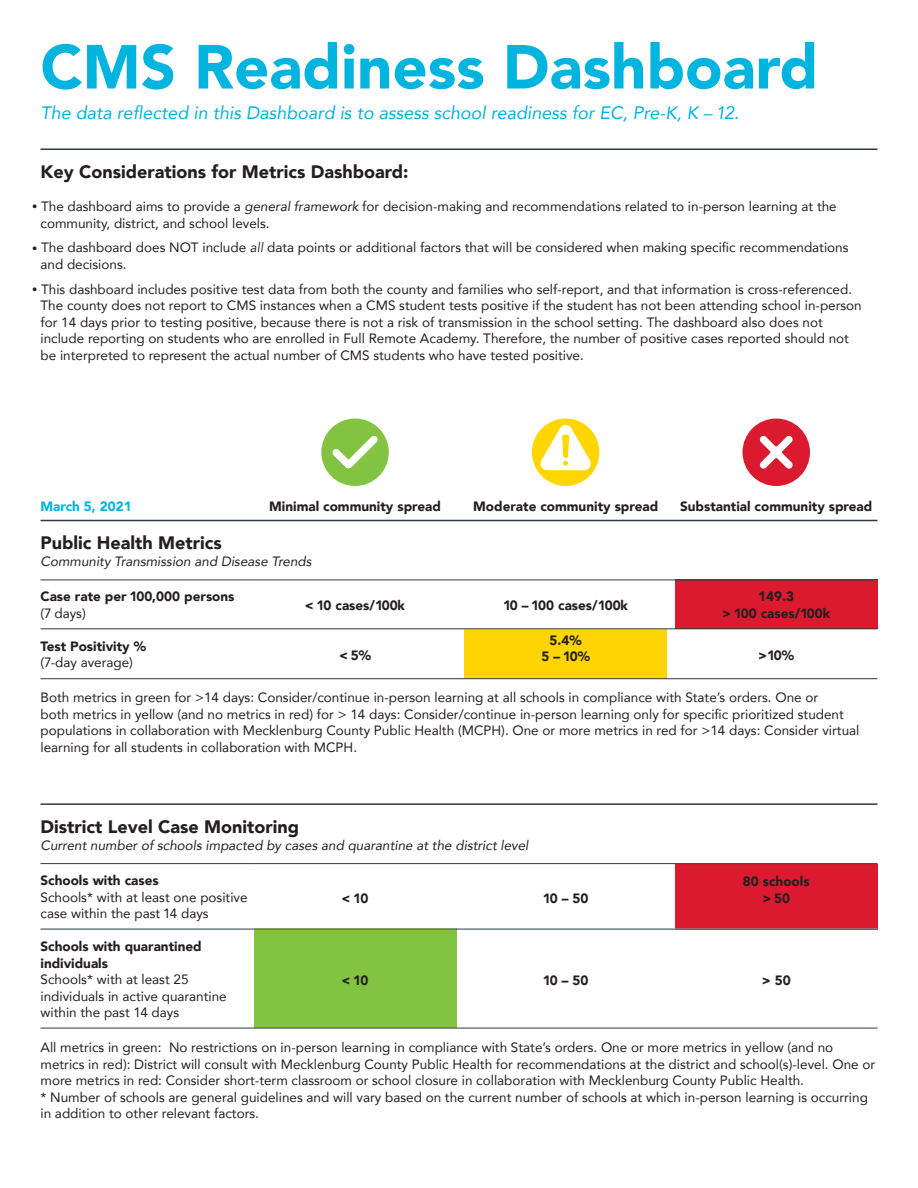
<style>
.page{position:relative;width:918px;height:1188px;background:#fff}
.page>*{position:absolute;margin:0;border:0;box-sizing:border-box;transform-origin:0 0}
.t1{font:900 61.5px "Avenir";color:#00b4e0}
.t2{font:900 18px "Avenir";color:#231f20}
.t3{font:italic 18px "Avenir";color:#00b4e0}
.t4{font:13.5px/16.5px "Avenir";color:#231f20}
.t5{font:900 13.5px "Avenir";color:#231f20}
.t6{font:italic 13.5px "Avenir";color:#231f20}
.t7{font:900 13.5px "Avenir";color:#00b4e0}
.s1{font-size:10.5px}
.s2{font-style:italic}
</style>
<div class="page">
<div style="left:675px;top:579px;width:203px;height:50px;background:#db1a30"></div>
<div style="left:464px;top:628px;width:203px;height:51px;background:#fed503"></div>
<div style="left:321px;top:418px;width:68px;height:68px;background:#82c442;border-radius:50%"></div>
<svg style="left:332px;top:436px;width:46px;height:32px"></svg>
<div style="left:742px;top:418px;width:68px;height:68px;background:#db1a30;border-radius:50%"></div>
<svg style="left:760px;top:435px;width:33px;height:34px"></svg>
<div style="left:532px;top:418px;width:67px;height:68px;background:#ffd600;border-radius:50%"></div>
<svg style="left:539px;top:424px;width:53px;height:46px"></svg>
<hr style="left:40px;top:580px;width:214px;height:1px;background:#2f3b41">
<hr style="left:40px;top:678px;width:838px;height:1px;background:#2f3b41">
<hr style="left:40px;top:520px;width:838px;height:1px;background:#2f3b41">
<hr style="left:40px;top:148px;width:838px;height:2px;background:#2f3b41">
<div style="left:675px;top:864px;width:203px;height:65px;background:#db1a30"></div>
<div style="left:254px;top:929px;width:202px;height:99px;background:#82c442"></div>
<hr style="left:40px;top:863px;width:214px;height:1px;background:#2f3b41">
<hr style="left:254px;top:863px;width:623px;height:1px;background:#2f3b41">
<hr style="left:40px;top:803px;width:838px;height:2px;background:#2f3b41">
<hr style="left:254px;top:580px;width:623px;height:1px;background:#2f3b41">
<hr style="left:40px;top:629px;width:838px;height:1px;background:#2f3b41">
<hr style="left:40px;top:929px;width:838px;height:1px;background:#2f3b41">
<hr style="left:40px;top:1028px;width:838px;height:1px;background:#2f3b41">
<p class="t1" style="left:40px;top:14px;width:779px">CMS Readiness Dashboard</p>
<p class="t3" style="left:40px;top:101px;width:700px">The data reflected in this Dashboard is to assess school readiness for EC, Pre-K, K – 12.</p>
<p class="t2" style="left:40px;top:156px;width:369px">Key Considerations for Metrics Dashboard:</p>
<p class="t4" style="left:40px;top:198px;width:798px;text-indent:-8px"><span class="s1">•</span> The dashboard aims to provide a <span class="s2">general framework</span> for decision-making and recommendations related to in-person learning at the community, district, and school levels.</p>
<p class="t4" style="left:40px;top:239px;width:810px;text-indent:-8px"><span class="s1">•</span> The dashboard does NOT include <span class="s2">all</span> data points or additional factors that will be considered when making specific recommendations and decisions.</p>
<p class="t4" style="left:40px;top:280px;width:823px;text-indent:-8px"><span class="s1">•</span> This dashboard includes positive test data from both the county and families who self-report, and that information is cross-referenced.<br>The county does not report to CMS instances when a CMS student tests positive if the student has not been attending school in-person for 14 days prior to testing positive, because there is not a risk of transmission in the school setting. The dashboard also does not</p>
<p class="t4" style="left:40px;top:330px;width:810px">include reporting on students who are enrolled in Full Remote Academy. Therefore, the number of positive cases reported should not</p>
<p class="t4" style="left:40px;top:346px;width:545px">be interpreted to represent the actual number of CMS students who have tested positive.</p>
<p class="t7" style="left:40px;top:495px;width:93px">March 5, 2021</p>
<p class="t5" style="left:269px;top:495px;width:173px">Minimal community spread</p>
<p class="t5" style="left:473px;top:495px;width:186px">Moderate community spread</p>
<p class="t5" style="left:680px;top:495px;width:194px">Substantial community spread</p>
<p class="t2" style="left:40px;top:528px;width:183px">Public Health Metrics</p>
<p class="t6" style="left:40px;top:553px;width:273px">Community Transmission and Disease Trends</p>
<p class="t5" style="left:40px;top:585px;width:196px">Case rate per 100,000 persons</p>
<p class="t4" style="left:40px;top:605px;width:47px">(7 days)</p>
<p class="t5" style="left:40px;top:635px;width:107px">Test Positivity %</p>
<p class="t4" style="left:40px;top:654px;width:94px">(7-day average)</p>
<p class="t5" style="left:758px;top:585px;width:37px">149.3</p>
<p class="t5" style="left:722px;top:602px;width:110px">&gt; 100 cases/100k</p>
<p class="t5" style="left:758px;top:644px;width:37px">&gt;10%</p>
<p class="t4" style="left:40px;top:689px;width:820px">Both metrics in green for &gt;14 days: Consider/continue in-person learning at all schools in compliance with State’s orders. One or<br>both metrics in yellow (and no metrics in red) for &gt; 14 days: Consider/continue in-person learning only for specific prioritized student populations in collaboration with Mecklenburg County Public Health (MCPH). One or more metrics in red for &gt;14 days: Consider virtual learning for all students in collaboration with MCPH.</p>
<p class="t5" style="left:305px;top:594px;width:102px">&lt; 10 cases/100k</p>
<p class="t5" style="left:339px;top:643px;width:33px">&lt; 5%</p>
<p class="t5" style="left:503px;top:594px;width:126px">10 – 100 cases/100k</p>
<p class="t5" style="left:550px;top:628px;width:34px">5.4%</p>
<p class="t5" style="left:541px;top:645px;width:50px">5 – 10%</p>
<p class="t2" style="left:40px;top:811px;width:260px">District Level Case Monitoring</p>
<p class="t6" style="left:40px;top:837px;width:490px">Current number of schools impacted by cases and quarantine at the district level</p>
<p class="t5" style="left:40px;top:869px;width:120px">Schools with cases</p>
<p class="t4" style="left:40px;top:888px;width:209px">Schools* with at least one positive</p>
<p class="t4" style="left:40px;top:905px;width:170px">case within the past 14 days</p>
<p class="t5" style="left:40px;top:935px;width:163px">Schools with quarantined</p>
<p class="t5" style="left:40px;top:951px;width:69px">individuals</p>
<p class="t4" style="left:40px;top:971px;width:188px">Schools* with at least 25 individuals in active quarantine within the past 14 days</p>
<p class="t5" style="left:342px;top:886px;width:28px">&lt; 10</p>
<p class="t5" style="left:342px;top:969px;width:28px">&lt; 10</p>
<p class="t5" style="left:543px;top:886px;width:47px">10 – 50</p>
<p class="t5" style="left:543px;top:969px;width:47px">10 – 50</p>
<p class="t5" style="left:743px;top:870px;width:68px">80 schools</p>
<p class="t5" style="left:762px;top:886px;width:29px">&gt; 50</p>
<p class="t5" style="left:762px;top:969px;width:30px">&gt; 50</p>
<p class="t4" style="left:40px;top:1039px;width:836px">All metrics in green: No restrictions on in-person learning in compliance with State’s orders. One or more metrics in yellow (and no metrics in red): District will consult with Mecklenburg County Public Health for recommendations at the district and school(s)-level. One or more metrics in red: Consider short-term classroom or school closure in collaboration with Mecklenburg County Public Health.</p>
<p class="t4" style="left:40px;top:1088px;width:829px">* Number of schools are general guidelines and will vary based on the current number of schools at which in-person learning is occurring in addition to other relevant factors.</p>
</div>
